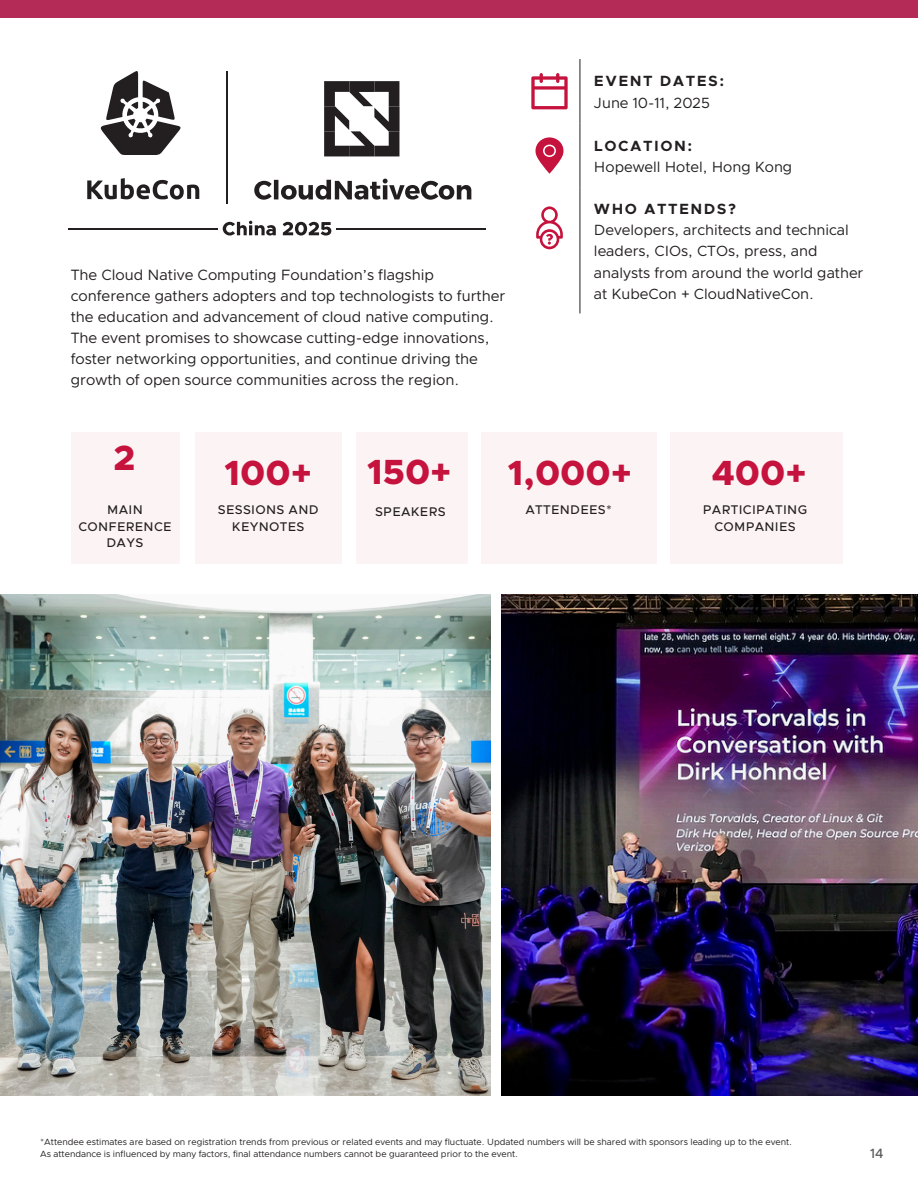
<style>
.page{position:relative;width:918px;height:1188px;background:#fff}
.page>*{position:absolute;margin:0;border:0;box-sizing:border-box;transform-origin:0 0}
.t1{font:800 35.1px "Clarity City";color:#c5133d}
.t2{font:15px/21px "Clarity City";color:#231f20}
.t3{font:14.85px/21.5px "Clarity City";color:#231f20}
.t4{font:500 13.5px "Clarity City";color:#57585a}
.t5{font:500 12.6px/16.8px "Clarity City";letter-spacing:.025em;color:#231f20;text-align:center}
.t6{font:9px/12px "Clarity City";color:#231f20}
.s1{font-weight:700}
</style>
<div class="page">
<div style="left:0;top:0;width:918px;height:17px;background:#b52b58"></div>
<hr style="left:580px;top:59px;width:1px;height:64px;background:#231f20">
<hr style="left:580px;top:123px;width:1px;height:65px;background:#231f20">
<hr style="left:580px;top:188px;width:1px;height:125px;background:#231f20">
<svg style="left:531px;top:73px;width:37px;height:36px"></svg>
<svg style="left:536px;top:137px;width:28px;height:37px"></svg>
<svg style="left:536px;top:206px;width:27px;height:43px"></svg>
<div style="left:195px;top:433px;width:146px;height:131px;background:#fcf3f5"></div>
<div style="left:670px;top:433px;width:172px;height:131px;background:#fcf3f5"></div>
<div style="left:356px;top:433px;width:112px;height:131px;background:#fcf3f5"></div>
<div style="left:71px;top:433px;width:108px;height:131px;background:#fcf3f5"></div>
<div style="left:481px;top:433px;width:176px;height:131px;background:#fcf3f5"></div>
<hr style="left:337px;top:228px;width:149px;height:1px;background:#231f20">
<hr style="left:226px;top:71px;width:1px;height:133px;background:#231f20">
<svg style="left:87px;top:178px;width:112px;height:22px"></svg>
<svg style="left:100px;top:71px;width:81px;height:84px"></svg>
<svg style="left:324px;top:81px;width:76px;height:75px"></svg>
<svg style="left:254px;top:179px;width:217px;height:21px"></svg>
<hr style="left:68px;top:228px;width:149px;height:1px;background:#231f20">
<svg style="left:223px;top:221px;width:53px;height:15px"></svg>
<svg style="left:283px;top:222px;width:48px;height:14px"></svg>
<img style="left:0;top:594px;width:491px;height:501px">
<img style="left:502px;top:594px;width:416px;height:501px">
<p class="t2" style="left:71px;top:264px;width:436px">The Cloud Native Computing Foundation’s flagship conference gathers adopters and top technologists to further the education and advancement of cloud native computing.<br>The event promises to showcase cutting-edge innovations, foster networking opportunities, and continue driving the growth of open source communities across the region.</p>
<p class="t3" style="left:594px;top:71px;width:132px"><span class="s1">EVENT DATES:<br></span>June 10-11, 2025</p>
<p class="t3" style="left:594px;top:135px;width:200px"><span class="s1">LOCATION:<br></span>Hopewell Hotel, Hong Kong</p>
<p class="t3" style="left:594px;top:198px;width:271px"><span class="s1">WHO ATTENDS?<br></span>Developers, architects and technical leaders, CIOs, CTOs, press, and analysts from around the world gather at KubeCon + CloudNativeCon.</p>
<p class="t1" style="left:114px;top:436px;width:23px">2</p>
<p class="t5" style="left:78px;top:501px;width:95px">MAIN<br>CONFERENCE<br>DAYS</p>
<p class="t1" style="left:224px;top:451px;width:89px">100+</p>
<p class="t5" style="left:218px;top:501px;width:102px">SESSIONS AND<br>KEYNOTES</p>
<p class="t1" style="left:367px;top:450px;width:86px">150+</p>
<p class="t1" style="left:711px;top:451px;width:97px">400+</p>
<p class="t5" style="left:375px;top:503px;width:72px">SPEAKERS</p>
<p class="t1" style="left:507px;top:451px;width:126px">1,000+</p>
<p class="t5" style="left:525px;top:501px;width:88px">ATTENDEES*</p>
<p class="t5" style="left:703px;top:501px;width:106px">PARTICIPATING<br>COMPANIES</p>
<p class="t6" style="left:40px;top:1136px;width:754px">*Attendee estimates are based on registration trends from previous or related events and may fluctuate. Updated numbers will be shared with sponsors leading up to the event.<br>As attendance is influenced by many factors, final attendance numbers cannot be guaranteed prior to the event.</p>
<p class="t4" style="left:870px;top:1145px;width:15px">14</p>
</div>
